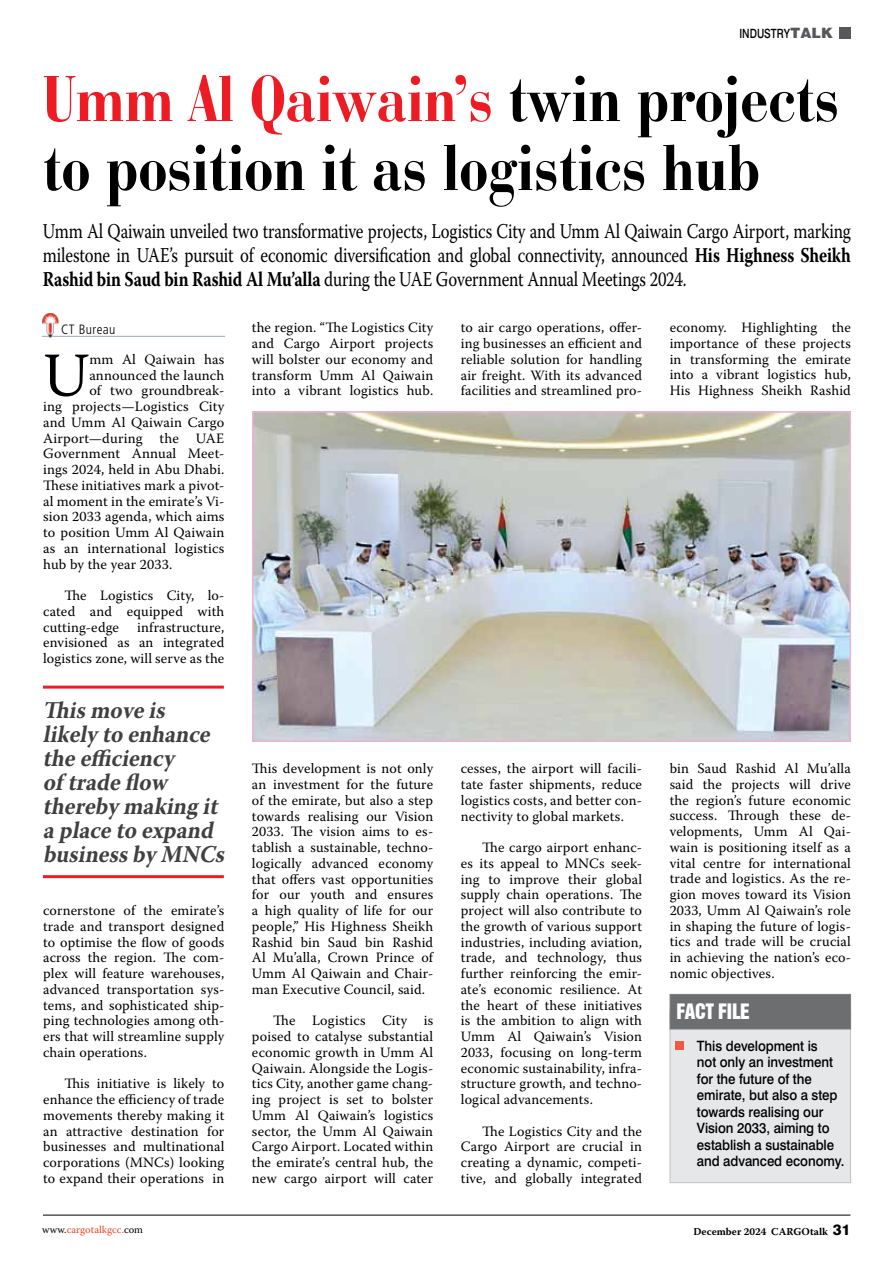
<style>
.page{position:relative;width:893px;height:1263px;background:#fff}
.page>*{position:absolute;margin:0;border:0;box-sizing:border-box;transform-origin:0 0}
.t1{font:700 condensed 67.5px/69px "Bauer Bodoni BT";color:#000}
.t2{font:62.1px "Warnock Pro";color:#000}
.t3{font:italic 700 24px/24px "Warnock Pro";color:#404042;scale:.93 1}
.t4{font:21px/24px "Warnock Pro";letter-spacing:-.01em;color:#000;text-align:justify;scale:.8 1}
.t5{font:19.5px "Swiss 921 BT Regular A";color:#fff}
.t6{font:14.25px/15.8px "Warnock Pro";letter-spacing:.01em;color:#000;text-align:justify}
.t7{font:500 14.25px/16.5px "Swiss 721 BT";letter-spacing:-.005em;color:#000;scale:.93 1}
.t8{font:300 condensed 13.5px "Frutiger";letter-spacing:.03em;color:#000}
.t9{font:500 12.75px "Swiss 721 BT";color:#000;scale:.8 1}
.t10{font:700 10.5px "Warnock Pro";letter-spacing:.005em;color:#000}
.t11{font:10.5px "Warnock Pro";color:#ef4622}
.s1{font-family:"Helv";font-weight:900;font-size:14.25px;color:#57585b}
.s2{color:#ed1c24}
.s3{font-weight:700}
.s4{color:#000}
.s5{font-family:"Swiss 721 BT";font-weight:800;font-size:15px}
</style>
<div class="page">
<hr style="left:43px;top:1215px;width:807px;height:1px;background:#000">
<div style="left:839px;top:27px;width:11px;height:11px;background:#57585b"></div>
<img style="left:43px;top:314px;width:181px;height:24px">
<img style="left:255px;top:414px;width:593px;height:325px">
<div style="left:252px;top:411px;width:599px;height:331px;border:2px solid #e9b3d2"></div>
<hr style="left:43px;top:686px;width:181px;height:3px;background:#ed1c24">
<hr style="left:43px;top:875px;width:181px;height:3px;background:#ed1c24">
<div style="left:670px;top:1011px;width:181px;height:172px;background:#e6e7e8;border:1px solid #c3c1c1"></div>
<div style="left:676px;top:1041px;width:8px;height:8px;background:#f05a3f"></div>
<div style="left:670px;top:994px;width:181px;height:35px;background:#6d6e70;border:1px solid #7d7a7a"></div>
<p class="t9" style="left:739px;top:26px;width:118px">INDUSTRY<span class="s1">TALK</span></p>
<h1 class="t1" style="left:43px;top:63px;width:798px"><span class="s2">Umm Al Qaiwain’s</span> twin projects to position it as logistics hub</h1>
<p class="t4" style="left:43px;top:219px;width:1011px">Umm Al Qaiwain unveiled two transformative projects, Logistics City and Umm Al Qaiwain Cargo Airport, marking milestone in UAE’s pursuit of economic diversification and global connectivity, announced <span class="s3">His Highness Sheikh Rashid bin Saud bin Rashid Al Mu’alla</span> during the UAE Government Annual Meetings 2024.</p>
<p class="t8" style="left:61px;top:322px;width:56px">CT Bureau</p>
<h2 class="t2" style="left:43px;top:338px;width:47px">U</h2>
<p class="t6" style="left:89px;top:351px;width:136px">mm Al Qaiwain has</p>
<p class="t6" style="left:89px;top:367px;width:136px">announced the launch</p>
<p class="t6" style="left:89px;top:383px;width:136px">of two groundbreak-</p>
<p class="t6" style="left:43px;top:398px;width:183px">ing projects—Logistics City</p>
<p class="t6" style="left:43px;top:414px;width:183px">and Umm Al Qaiwain Cargo</p>
<p class="t6" style="left:43px;top:430px;width:183px">Airport—during the UAE</p>
<p class="t6" style="left:43px;top:446px;width:183px">Government Annual Meet-</p>
<p class="t6" style="left:43px;top:461px;width:183px">ings 2024, held in Abu Dhabi.</p>
<p class="t6" style="left:43px;top:477px;width:183px">These initiatives mark a pivot-</p>
<p class="t6" style="left:43px;top:493px;width:183px">al moment in the emirate’s Vi-</p>
<p class="t6" style="left:43px;top:509px;width:183px">sion 2033 agenda, which aims</p>
<p class="t6" style="left:43px;top:524px;width:183px">to position Umm Al Qaiwain</p>
<p class="t6" style="left:43px;top:540px;width:183px">as an international logistics</p>
<p class="t6" style="left:43px;top:556px;width:131px">hub by the year 2033.</p>
<p class="t6" style="left:43px;top:587px;width:183px;text-indent:21px">The Logistics City, lo&shy;cated and equipped with cutting-edge</p>
<p class="t6" style="left:43px;top:619px;width:183px;text-indent:94px">infrastructure, envisioned as an integrated logistics zone, will serve as the</p>
<h3 class="t3" style="left:43px;top:698px;width:203px">Thismoveis likelytoenhance theefficiency<br>of tradeflow therebymakingit aplacetoexpand businessbyMNCs</h3>
<p class="t6" style="left:43px;top:902px;width:183px">cornerstone of the emirate’s trade and transport designed to optimise the flow of goods across the region. The com&shy;plex will feature warehouses, advanced transportation sys&shy;tems, and sophisticated ship&shy;ping technologies among oth&shy;ers that will streamline supply chain operations.</p>
<p class="t6" style="left:43px;top:1076px;width:183px;text-indent:21px">This initiative is likely to enhance the efficiency of trade movements thereby making it an attractive destination for businesses and multinational corporations (MNCs) looking to expand their operations in</p>
<p class="t6" style="left:252px;top:320px;width:183px">the region. “The Logistics City and Cargo Airport projects will bolster our economy and transform Umm Al Qaiwain into a vibrant logistics hub.</p>
<p class="t6" style="left:252px;top:761px;width:183px">This development is not only an investment for the future of the emirate, but also a step towards realising our Vision 2033. The vision aims to es&shy;tablish a sustainable, techno&shy;logically advanced economy that offers vast opportunities for our youth and ensures a high quality of life for our people,” His Highness Sheikh Rashid bin Saud bin Rashid Al Mu’alla, Crown Prince of Umm Al Qaiwain and Chair&shy;man Executive Council, said.</p>
<p class="t6" style="left:252px;top:1012px;width:183px;text-indent:21px">The Logistics City is poised to catalyse substantial economic growth in Umm Al Qaiwain. Alongside the Logis&shy;tics City, another game chang&shy;ing project is set to bolster Umm Al Qaiwain’s logistics sector, the Umm Al Qaiwain Cargo Airport. Located within the emirate’s central hub, the new cargo airport will cater</p>
<p class="t6" style="left:461px;top:319px;width:183px">to air cargo operations, offer&shy;ing businesses an efficient and reliable solution for handling air freight. With its advanced facilities and streamlined pro-</p>
<p class="t6" style="left:461px;top:760px;width:183px">cesses, the airport will facili&shy;tate faster shipments, reduce logistics costs, and better con&shy;nectivity to global markets.</p>
<p class="t6" style="left:461px;top:839px;width:183px;text-indent:21px">The cargo airport enhanc&shy;es its appeal to MNCs seek&shy;ing to improve their global supply chain operations. The project will also contribute to the growth of various support industries, including aviation, trade, and technology, thus further reinforcing the emir&shy;ate’s economic resilience. At the heart of these initiatives is the ambition to align with Umm Al Qaiwain’s Vision 2033, focusing on long-term economic sustainability, infra&shy;structure growth, and techno&shy;logical advancements.</p>
<p class="t6" style="left:461px;top:1123px;width:183px;text-indent:21px">The Logistics City and the Cargo Airport are crucial in creating a dynamic, competi&shy;tive, and globally integrated</p>
<p class="t6" style="left:670px;top:319px;width:183px">economy. Highlighting the importance of these projects in transforming the emirate into a vibrant logistics hub, His Highness Sheikh Rashid</p>
<p class="t6" style="left:670px;top:760px;width:183px">bin Saud Rashid Al Mu’alla said the projects will drive the region’s future economic success. Through these de&shy;velopments, Umm Al Qai&shy;wain is positioning itself as a vital centre for international trade and logistics. As the re&shy;gion moves toward its Vision 2033, Umm Al Qaiwain’s role in shaping the future of logis&shy;tics and trade will be crucial in achieving the nation’s eco&shy;nomic objectives.</p>
<h3 class="t5" style="left:676px;top:998px;width:51px">FACT FILE</h3>
<p class="t7" style="left:697px;top:1037px;width:160px">This development is<br>not only an investment for the future of the emirate, but also a step towards realising our<br>Vision 2033, aiming to establish a sustainable and advanced economy.</p>
<p class="t11" style="left:42px;top:1223px;width:103px"><span class="s4">www.</span>cargotalkgcc.<span class="s4">com</span></p>
<p class="t10" style="left:693px;top:1225px;width:159px">December 2024 CARGOtalk <span class="s5">31</span></p>
</div>
